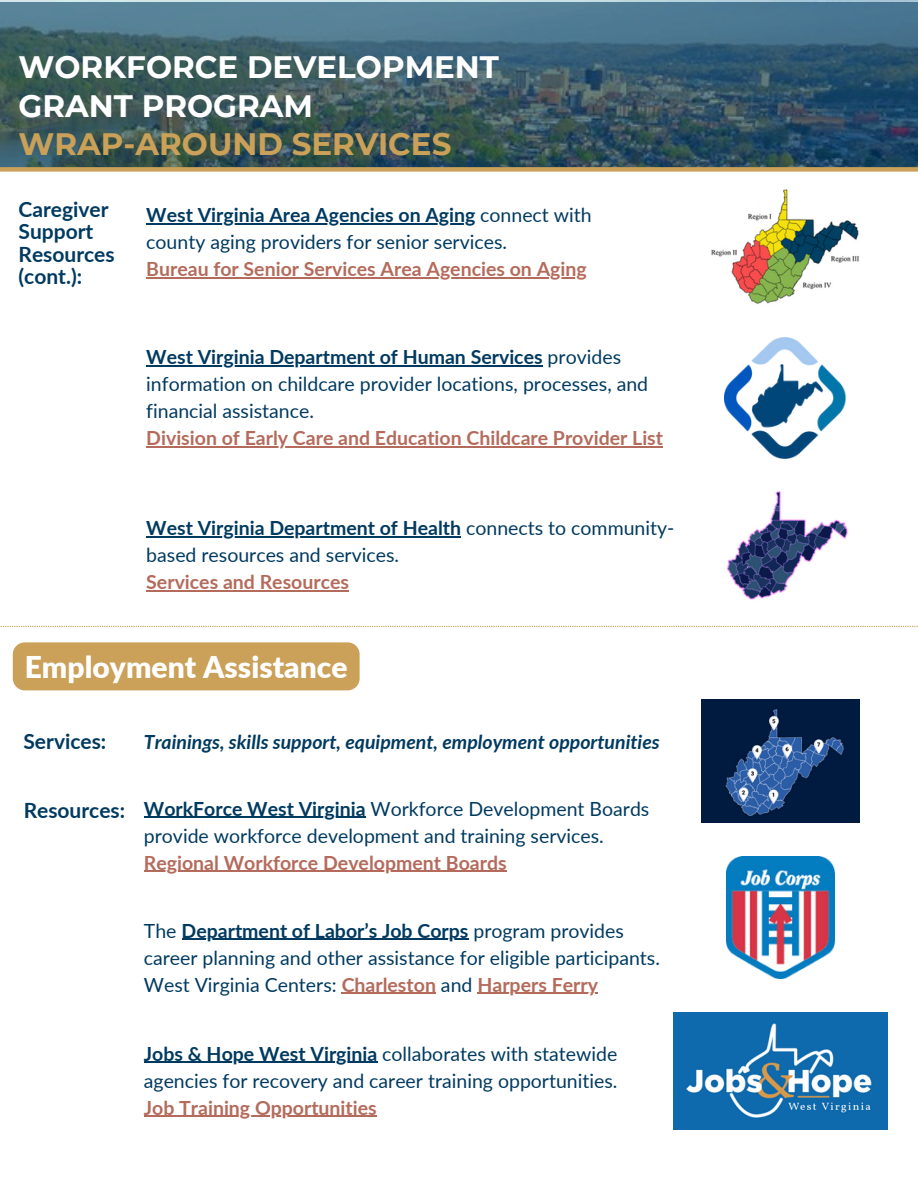
<style>
.page{position:relative;width:918px;height:1188px;background:#fff}
.page>*{position:absolute;margin:0;border:0;box-sizing:border-box;transform-origin:0 0}
.t1{font:700 30.9px/38.2px "Montserrat";color:#fff}
.t2{font:900 30px "Lato";color:#fff}
.t3{font:700 21px/22.5px "Lato";color:#003a60}
.t4{font:19.5px/27px "Lato";color:#003a60}
.t5{font:700 19.5px "Lato";color:#b46b5b}
.t6{font:italic 700 19.5px "Lato";color:#003a60}
.t7{font:700 19.5px "Lato";color:#003a60}
.s1{color:#cba058}
.s2{font-weight:700}
.s3{font-weight:400}
.s4{font-weight:700;color:#b46b5b}
</style>
<div class="page">
<img style="left:701px;top:700px;width:159px;height:123px">
<img style="left:724px;top:337px;width:123px;height:122px">
<img style="left:727px;top:856px;width:108px;height:123px">
<svg style="left:0;top:626px;width:918px;height:1px"></svg>
<img style="left:726px;top:491px;width:122px;height:109px">
<img style="left:673px;top:1012px;width:214px;height:117px">
<hr style="left:144px;top:817px;width:222px;height:1px;background:#003a60">
<hr style="left:144px;top:871px;width:363px;height:1px;background:#b46b5b">
<div style="left:13px;top:642px;width:347px;height:48px;background:#cba058"></div>
<hr style="left:182px;top:939px;width:286px;height:1px;background:#003a60">
<hr style="left:342px;top:993px;width:94px;height:1px;background:#b46b5b">
<hr style="left:477px;top:993px;width:121px;height:1px;background:#b46b5b">
<hr style="left:146px;top:366px;width:397px;height:1px;background:#003a60">
<hr style="left:146px;top:447px;width:517px;height:1px;background:#b46b5b">
<hr style="left:146px;top:536px;width:315px;height:1px;background:#003a60">
<hr style="left:146px;top:590px;width:203px;height:1px;background:#b46b5b">
<hr style="left:144px;top:1062px;width:233px;height:1px;background:#003a60">
<hr style="left:144px;top:1116px;width:233px;height:1px;background:#b46b5b">
<img style="left:711px;top:189px;width:148px;height:115px">
<hr style="left:146px;top:223px;width:330px;height:2px;background:#003a60">
<hr style="left:146px;top:277px;width:441px;height:2px;background:#b46b5b">
<svg style="left:0;top:2px;width:918px;height:165px;background:#3c5e6b"></svg>
<div style="left:0;top:167px;width:918px;height:5px;background:#cba058"></div>
<p class="t1" style="left:19px;top:48px;width:482px">WORKFORCE DEVELOPMENT<br>GRANT PROGRAM<br><span class="s1">WRAP-AROUND SERVICES</span></p>
<p class="t3" style="left:19px;top:197px;width:98px">Caregiver<br>Support<br>Resources (cont.):</p>
<h3 class="t4" style="left:146px;top:201px;width:447px"><span class="s2">West Virginia Area Agencies on Aging</span> connect with county aging providers for senior services.</h3>
<p class="t5" style="left:146px;top:257px;width:442px">Bureau for Senior Services Area Agencies on Aging</p>
<p class="t4" style="left:146px;top:343px;width:503px"><span class="s2">West Virginia Department of Human Services</span> provides information on childcare provider locations, processes, and financial assistance.</p>
<p class="t5" style="left:146px;top:426px;width:518px">Division of Early Care and Education Childcare Provider List</p>
<p class="t4" style="left:146px;top:514px;width:530px"><span class="s2">West Virginia Department of Health</span> connects to community&shy;based resources and services.</p>
<h2 class="t5" style="left:146px;top:570px;width:204px">Services and Resources</h2>
<p class="t2" style="left:25px;top:648px;width:324px">Employment Assistance</p>
<p class="t3" style="left:23px;top:730px;width:84px">Services:</p>
<h3 class="t6" style="left:144px;top:730px;width:517px">Trainings, skills support, equipment, employment opportunities</h3>
<p class="t3" style="left:24px;top:798px;width:103px">Resources:</p>
<p class="t4" style="left:144px;top:795px;width:507px"><span class="s2">WorkForce West Virginia</span> Workforce Development Boards provide workforce development and training services.</p>
<h1 class="t5" style="left:144px;top:850px;width:364px">Regional Workforce Development Boards</h1>
<p class="t7" style="left:144px;top:918px;width:482px"><span class="s3">The</span> Department of Labor’s Job Corps <span class="s3">program provides</span></p>
<p class="t4" style="left:144px;top:944px;width:518px">career planning and other assistance for eligible participants.<br>West Virginia Centers: <span class="s4">Charleston</span> and <span class="s4">Harpers Ferry</span></p>
<h3 class="t4" style="left:144px;top:1040px;width:475px"><span class="s2">Jobs &amp; Hope West Virginia</span> collaborates with statewide agencies for recovery and career training opportunities.</h3>
<h3 class="t5" style="left:144px;top:1095px;width:234px">Job Training Opportunities</h3>
</div>
